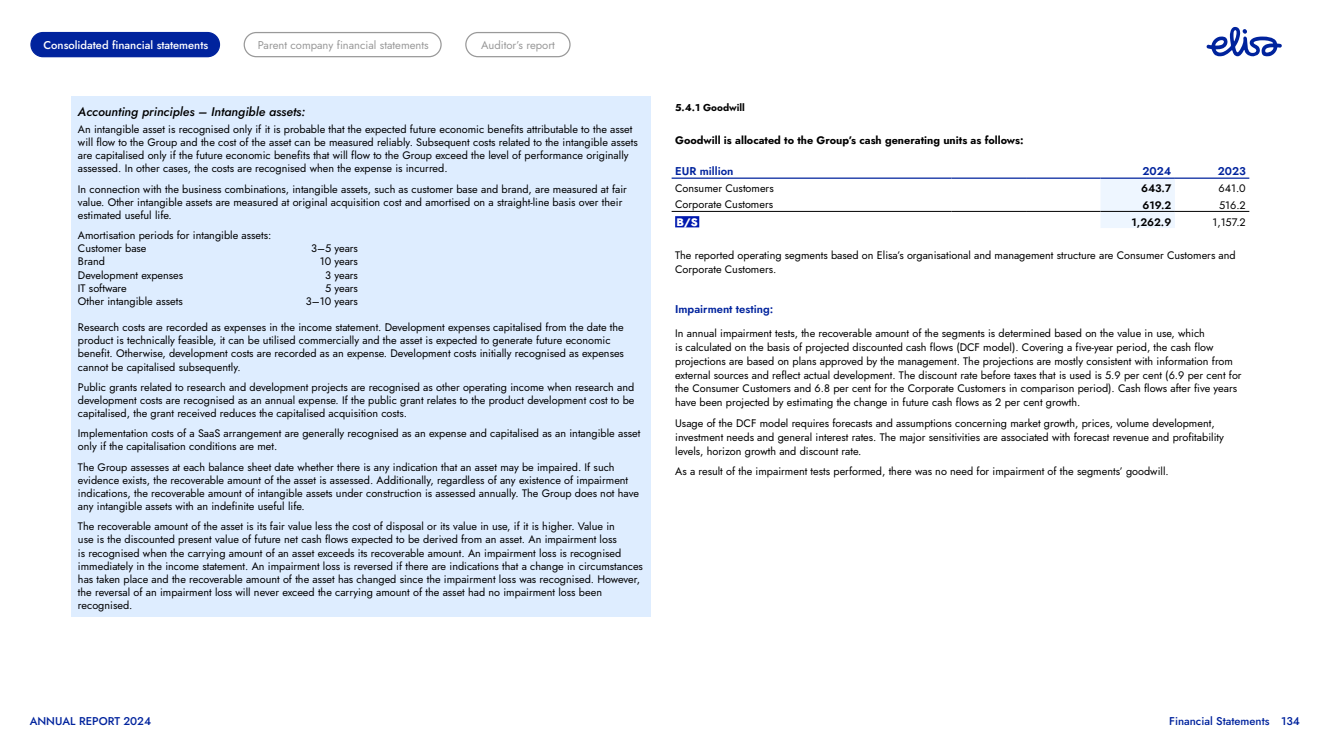
<style>
.page{position:relative;width:1322px;height:745px;background:#fff}
.page>*{position:absolute;margin:0;border:0;box-sizing:border-box;transform-origin:0 0}
.t1{font:italic 500 12.5px "Jost";color:#000}
.t2{font:11.25px "Jost";color:#999}
.t3{font:500 11.25px "Jost";color:#00239d}
.t4{font:600 11.25px "Jost";color:#00239d}
.t5{font:500 11.25px "Jost";color:#fff}
.t6{font:10.88px/13.1px "Jost";color:#000}
.t7{font:700 10.88px "Jost";color:#000}
.t8{font:600 10.88px "Jost";color:#000}
.t9{font:800 10.88px "Jost";color:#fff}
.t10{font:700 10px "Jost";color:#000}
</style>
<div class="page">
<svg style="left:1206px;top:27px;width:76px;height:29px"></svg>
<div style="left:31px;top:33px;width:188px;height:24px;background:#00239d;border-radius:12px"></div>
<div style="left:30px;top:32px;width:190px;height:25px;border:1px solid #00239d;border-radius:12px"></div>
<div style="left:244px;top:32px;width:198px;height:25px;border:1px solid #999;border-radius:12px"></div>
<div style="left:465px;top:32px;width:105px;height:25px;border:1px solid #999;border-radius:12px"></div>
<div style="left:71px;top:96px;width:579px;height:520px;background:#deedff"></div>
<div style="left:1100px;top:179px;width:75px;height:49px;background:#eef6ff"></div>
<hr style="left:671px;top:177px;width:280px;height:2px;background:#00239d">
<hr style="left:951px;top:177px;width:75px;height:2px;background:#00239d">
<hr style="left:1026px;top:177px;width:74px;height:2px;background:#00239d">
<hr style="left:1100px;top:177px;width:75px;height:2px;background:#00239d">
<hr style="left:1175px;top:177px;width:74px;height:2px;background:#00239d">
<hr style="left:671px;top:211px;width:280px;height:1px;background:#000">
<hr style="left:951px;top:211px;width:75px;height:1px;background:#000">
<hr style="left:1026px;top:211px;width:74px;height:1px;background:#000">
<hr style="left:1100px;top:211px;width:75px;height:1px;background:#000">
<hr style="left:1175px;top:211px;width:74px;height:1px;background:#000">
<div style="left:675px;top:216px;width:24px;height:11px;background:#0019af"></div>
<p class="t5" style="left:43px;top:37px;width:166px">Consolidated financial statements</p>
<p class="t2" style="left:258px;top:37px;width:172px">Parent company financial statements</p>
<p class="t2" style="left:481px;top:37px;width:75px">Auditor’s report</p>
<p class="t1" style="left:78px;top:103px;width:229px">Accounting principles – Intangible assets:</p>
<p class="t6" style="left:78px;top:123px;width:561px">An intangible asset is recognised only if it is probable that the expected future economic benefits attributable to the asset will flow to the Group and the cost of the asset can be measured reliably. Subsequent costs related to the intangible assets are capitalised only if the future economic benefits that will flow to the Group exceed the level of performance originally assessed. In other cases, the costs are recognised when the expense is incurred.</p>
<p class="t6" style="left:78px;top:182px;width:550px">In connection with the business combinations, intangible assets, such as customer base and brand, are measured at fair value. Other intangible assets are measured at original acquisition cost and amortised on a straight-line basis over their estimated useful life.</p>
<p class="t6" style="left:78px;top:229px;width:195px">Amortisation periods for intangible assets:<br>Customer base</p>
<p class="t6" style="left:311px;top:242px;width:48px">3–5 years</p>
<p class="t6" style="left:78px;top:255px;width:28px">Brand</p>
<p class="t6" style="left:320px;top:255px;width:40px">10 years</p>
<p class="t6" style="left:78px;top:268px;width:107px">Development expenses</p>
<p class="t6" style="left:325px;top:268px;width:34px">3 years</p>
<p class="t6" style="left:78px;top:281px;width:50px">IT software</p>
<p class="t6" style="left:325px;top:281px;width:34px">5 years</p>
<p class="t6" style="left:78px;top:294px;width:106px">Other intangible assets</p>
<p class="t6" style="left:306px;top:294px;width:54px">3–10 years</p>
<p class="t6" style="left:78px;top:320px;width:547px">Research costs are recorded as expenses in the income statement. Development expenses capitalised from the date the product is technically feasible, it can be utilised commercially and the asset is expected to generate future economic benefit. Otherwise, development costs are recorded as an expense. Development costs initially recognised as expenses cannot be capitalised subsequently.</p>
<p class="t6" style="left:78px;top:380px;width:558px;text-align:justify">Public grants related to research and development projects are recognised as other operating income when research and development costs are recognised as an annual expense. If the public grant relates to the product development cost to be capitalised, the grant received reduces the capitalised acquisition costs.</p>
<p class="t6" style="left:78px;top:427px;width:564px">Implementation costs of a SaaS arrangement are generally recognised as an expense and capitalised as an intangible asset only if the capitalisation conditions are met.</p>
<p class="t6" style="left:78px;top:460px;width:562px">The Group assesses at each balance sheet date whether there is any indication that an asset may be impaired. If such evidence exists, the recoverable amount of the asset is assessed. Additionally, regardless of any existence of impairment indications, the recoverable amount of intangible assets under construction is assessed annually. The Group does not have any intangible assets with an indefinite useful life.</p>
<p class="t6" style="left:78px;top:519px;width:566px">The recoverable amount of the asset is its fair value less the cost of disposal or its value in use, if it is higher. Value in<br>use is the discounted present value of future net cash flows expected to be derived from an asset. An impairment loss<br>is recognised when the carrying amount of an asset exceeds its recoverable amount. An impairment loss is recognised immediately in the income statement. An impairment loss is reversed if there are indications that a change in circumstances has taken place and the recoverable amount of the asset has changed since the impairment loss was recognised. However, the reversal of an impairment loss will never exceed the carrying amount of the asset had no impairment loss been recognised.</p>
<p class="t10" style="left:675px;top:100px;width:71px">5.4.1 Goodwill</p>
<p class="t7" style="left:675px;top:132px;width:350px">Goodwill is allocated to the Group’s cash generating units as follows:</p>
<p class="t4" style="left:675px;top:163px;width:60px">EUR million</p>
<p class="t4" style="left:1142px;top:163px;width:30px">2024</p>
<p class="t4" style="left:1217px;top:163px;width:30px">2023</p>
<p class="t6" style="left:675px;top:182px;width:100px">Consumer Customers</p>
<p class="t8" style="left:1141px;top:181px;width:32px">643.7</p>
<p class="t6" style="left:1218px;top:182px;width:29px">641.0</p>
<p class="t6" style="left:675px;top:197px;width:99px">Corporate Customers</p>
<p class="t8" style="left:1142px;top:198px;width:30px">619.2</p>
<p class="t6" style="left:1219px;top:198px;width:28px">516.2</p>
<p class="t9" style="left:676px;top:214px;width:23px">B/S</p>
<p class="t8" style="left:1131px;top:214px;width:41px">1,262.9</p>
<p class="t6" style="left:1212px;top:215px;width:35px">1,157.2</p>
<p class="t6" style="left:675px;top:248px;width:562px;line-height:13.8px">The reported operating segments based on Elisa’s organisational and management structure are Consumer Customers and<br>Corporate Customers.</p>
<p class="t4" style="left:675px;top:301px;width:100px">Impairment testing:</p>
<p class="t6" style="left:675px;top:326px;width:568px;line-height:13.8px">In annual impairment tests, the recoverable amount of the segments is determined based on the value in use, which<br>is calculated on the basis of projected discounted cash flows (DCF model). Covering a five-year period, the cash flow projections are based on plans approved by the management. The projections are mostly consistent with information from external sources and reflect actual development. The discount rate before taxes that is used is 5.9 per cent (6.9 per cent for the Consumer Customers and 6.8 per cent for the Corporate Customers in comparison period). Cash flows after five years have been projected by estimating the change in future cash flows as 2 per cent growth.</p>
<p class="t6" style="left:675px;top:416px;width:550px;line-height:13.8px">Usage of the DCF model requires forecasts and assumptions concerning market growth, prices, volume development, investment needs and general interest rates. The major sensitivities are associated with forecast revenue and profitability levels, horizon growth and discount rate.</p>
<p class="t6" style="left:675px;top:465px;width:495px">As a result of the impairment tests performed, there was no need for impairment of the segments’ goodwill.</p>
<p class="t3" style="left:30px;top:713px;width:123px">ANNUAL REPORT 2024</p>
<p class="t3" style="left:1169px;top:713px;width:132px">Financial Statements 134</p>
</div>
